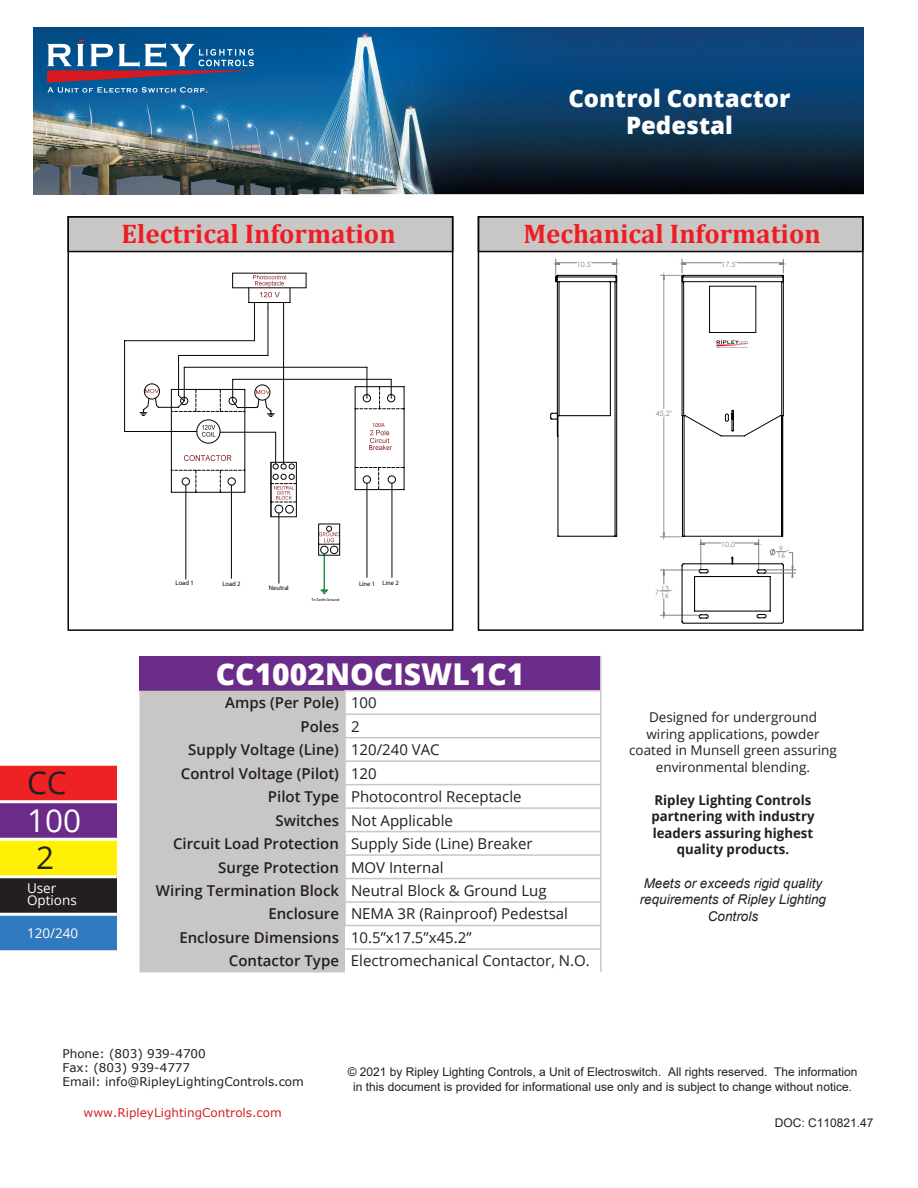
<style>
.page{position:relative;width:918px;height:1188px;background:#fff}
.page>*{position:absolute;margin:0;border:0;box-sizing:border-box;transform-origin:0 0}
.t1{font:31.5px "Open Sans";color:#231f20}
.t2{font:31.5px "Open Sans";color:#fff}
.t3{font:800 30px "Open Sans";color:#fff}
.t4{font:700 27px "Cambria";color:#ee1d23}
.t5{font:800 24px/27px "Open Sans";color:#fff;text-align:center}
.t6{font:600 15px "Open Sans";color:#231f20}
.t7{font:15px "Open Sans";color:#231f20}
.t8{font:13.5px/16.5px "Open Sans";color:#231f20;text-align:center}
.t9{font:700 13.5px/16.5px "Open Sans";color:#231f20;text-align:center}
.t10{font:italic 13.5px/16.5px "Arial";color:#231f20;text-align:center}
.t11{font:13.5px/12px "Open Sans";color:#fff}
.t12{font:12px/14.4px "Arial";color:#231f20;text-align:center}
.t13{font:12px/14.4px "Verdana";color:#221e1f}
.t14{font:12px "Verdana";color:#d1232a}
.t15{font:7.2px/7.4px "Century Gothic";color:#808181}
.t16{font:6.6px "Myriad Pro";color:#040503}
.t17{font:6px "Myriad Pro";color:#8d2122}
.t18{font:4.05px "Myriad Pro";color:#040503}
.s1{font-weight:400}
.s2{font-weight:600}
.s3{font-style:inherit}
</style>
<div class="page">
<img style="left:34px;top:27px;width:830px;height:167px">
<div style="left:68px;top:216px;width:385px;height:36px;background:#c8c7c5;border:2px solid #050604"></div>
<div style="left:68px;top:216px;width:385px;height:415px;border:2px solid #060705"></div>
<div style="left:478px;top:216px;width:386px;height:36px;background:#c8c7c5;border:2px solid #050604"></div>
<div style="left:478px;top:216px;width:386px;height:415px;border:2px solid #060705"></div>
<svg style="left:593px;top:259px;width:24px;height:4px"></svg>
<svg style="left:555px;top:259px;width:22px;height:15px"></svg>
<svg style="left:550px;top:274px;width:234px;height:350px"></svg>
<svg style="left:660px;top:259px;width:133px;height:325px"></svg>
<hr style="left:766px;top:573px;width:30px;height:1px;background:#808181">
<hr style="left:766px;top:569px;width:30px;height:1px;background:#808181">
<hr style="left:684px;top:623px;width:98px;height:1px;background:#040503">
<hr style="left:185px;top:485px;width:1px;height:94px;background:#040503">
<hr style="left:366px;top:483px;width:1px;height:94px;background:#040503">
<hr style="left:391px;top:483px;width:1px;height:94px;background:#040503">
<hr style="left:231px;top:485px;width:1px;height:93px;background:#040503">
<hr style="left:324px;top:554px;width:1px;height:36px;background:#1f8f43">
<svg style="left:321px;top:590px;width:7px;height:4px"></svg>
<hr style="left:278px;top:513px;width:1px;height:70px;background:#040503">
<svg style="left:124px;top:273px;width:281px;height:283px"></svg>
<hr style="left:283px;top:303px;width:1px;height:161px;background:#040503">
<hr style="left:233px;top:273px;width:73px;height:1px;background:#040503">
<div style="left:571px;top:91px;width:222px;height:46px;background:#231f20;opacity:.9"></div>
<div style="left:140px;top:656px;width:461px;height:35px;background:#6b2b89"></div>
<div style="left:140px;top:691px;width:205px;height:281px;background:#c8c7c5"></div>
<hr style="left:600px;top:656px;width:2px;height:34px;background:#c8c7c5">
<hr style="left:344px;top:690px;width:258px;height:1px;background:#c8c7c5">
<hr style="left:344px;top:691px;width:2px;height:22px;background:#c8c7c5">
<hr style="left:600px;top:691px;width:2px;height:22px;background:#c8c7c5">
<hr style="left:344px;top:713px;width:258px;height:2px;background:#c8c7c5">
<hr style="left:344px;top:715px;width:2px;height:22px;background:#c8c7c5">
<hr style="left:600px;top:715px;width:2px;height:22px;background:#c8c7c5">
<hr style="left:344px;top:737px;width:258px;height:1px;background:#c8c7c5">
<hr style="left:344px;top:738px;width:2px;height:22px;background:#c8c7c5">
<hr style="left:600px;top:738px;width:2px;height:22px;background:#c8c7c5">
<hr style="left:344px;top:760px;width:258px;height:2px;background:#c8c7c5">
<hr style="left:344px;top:762px;width:2px;height:22px;background:#c8c7c5">
<hr style="left:600px;top:762px;width:2px;height:22px;background:#c8c7c5">
<hr style="left:344px;top:784px;width:258px;height:1px;background:#c8c7c5">
<hr style="left:344px;top:785px;width:2px;height:22px;background:#c8c7c5">
<hr style="left:600px;top:785px;width:2px;height:22px;background:#c8c7c5">
<hr style="left:344px;top:807px;width:258px;height:2px;background:#c8c7c5">
<hr style="left:344px;top:809px;width:2px;height:22px;background:#c8c7c5">
<hr style="left:600px;top:809px;width:2px;height:22px;background:#c8c7c5">
<hr style="left:344px;top:831px;width:258px;height:1px;background:#c8c7c5">
<hr style="left:344px;top:832px;width:2px;height:22px;background:#c8c7c5">
<hr style="left:600px;top:832px;width:2px;height:22px;background:#c8c7c5">
<hr style="left:344px;top:854px;width:258px;height:2px;background:#c8c7c5">
<hr style="left:344px;top:856px;width:2px;height:22px;background:#c8c7c5">
<hr style="left:600px;top:856px;width:2px;height:22px;background:#c8c7c5">
<hr style="left:344px;top:878px;width:258px;height:1px;background:#c8c7c5">
<hr style="left:344px;top:879px;width:2px;height:22px;background:#c8c7c5">
<hr style="left:600px;top:879px;width:2px;height:22px;background:#c8c7c5">
<hr style="left:344px;top:901px;width:258px;height:2px;background:#c8c7c5">
<hr style="left:344px;top:903px;width:2px;height:22px;background:#c8c7c5">
<hr style="left:600px;top:903px;width:2px;height:22px;background:#c8c7c5">
<hr style="left:344px;top:925px;width:258px;height:1px;background:#c8c7c5">
<hr style="left:600px;top:926px;width:2px;height:22px;background:#c8c7c5">
<hr style="left:345px;top:948px;width:257px;height:2px;background:#c8c7c5">
<hr style="left:600px;top:950px;width:2px;height:22px;background:#c8c7c5">
<div style="left:0;top:764px;width:117px;height:38px;background:#ee2123"></div>
<div style="left:0;top:802px;width:117px;height:37px;background:#6b2b89"></div>
<div style="left:0;top:839px;width:117px;height:38px;background:#fff101"></div>
<div style="left:0;top:877px;width:117px;height:37px;background:#231f20"></div>
<div style="left:0;top:914px;width:117px;height:38px;background:#317abf"></div>
<hr style="left:0;top:913px;width:117px;height:3px;background:#fff">
<hr style="left:0;top:763px;width:117px;height:3px;background:#fff">
<hr style="left:0;top:950px;width:117px;height:3px;background:#fff">
<hr style="left:0;top:875px;width:117px;height:3px;background:#fff">
<hr style="left:0;top:800px;width:117px;height:3px;background:#fff">
<hr style="left:0;top:838px;width:117px;height:3px;background:#fff">
<svg style="left:47px;top:40px;width:207px;height:53px;background:#456b99"></svg>
<h3 class="t5" style="left:569px;top:84px;width:223px">Control Contactor<br>Pedestal</h3>
<h3 class="t4" style="left:122px;top:214px;width:275px">Electrical Information</h3>
<h3 class="t4" style="left:523px;top:215px;width:299px">Mechanical Information</h3>
<p class="t15" style="left:577px;top:260px;width:18px">10.5"</p>
<p class="t15" style="left:722px;top:260px;width:18px">17.5"</p>
<h1 class="t1" style="left:27px;top:761px;width:41px">CC</h1>
<h1 class="t2" style="left:27px;top:799px;width:56px">100</h1>
<h1 class="t1" style="left:36px;top:836px;width:20px">2</h1>
<p class="t11" style="left:27px;top:882px;width:51px">User<br>Options</p>
<p class="t11" style="left:27px;top:927px;width:53px">120/240</p>
<p class="t17" style="left:372px;top:422px;width:14px">100A</p>
<p class="t15" style="left:656px;top:409px;width:18px">45.2"</p>
<p class="t16" style="left:176px;top:579px;width:20px">Load 1</p>
<p class="t16" style="left:222px;top:579px;width:20px">Load 2</p>
<p class="t16" style="left:269px;top:584px;width:21px">Neutral</p>
<p class="t18" style="left:312px;top:597px;width:29px">To Earth Ground</p>
<p class="t16" style="left:359px;top:579px;width:41px">Line 1 Line 2</p>
<h2 class="t3" style="left:216px;top:651px;width:310px">CC1002NOCISWL1C1</h2>
<p class="t6" style="left:225px;top:692px;width:153px">Amps (Per Pole) <span class="s1">100</span></p>
<p class="t6" style="left:300px;top:716px;width:61px">Poles <span class="s1">2</span></p>
<p class="t6" style="left:188px;top:739px;width:253px">Supply Voltage (Line) <span class="s1">120/240 VAC</span></p>
<p class="t6" style="left:181px;top:763px;width:197px">Control Voltage (Pilot) <span class="s1">120</span></p>
<p class="t7" style="left:268px;top:786px;width:255px"><span class="s2">Pilot Type</span> Photocontrol Receptacle</p>
<p class="t7" style="left:276px;top:810px;width:179px"><span class="s2">Switches</span> Not Applicable</p>
<p class="t7" style="left:173px;top:833px;width:361px"><span class="s2">Circuit Load Protection</span> Supply Side (Line) Breaker</p>
<p class="t6" style="left:218px;top:857px;width:227px">Surge Protection <span class="s1">MOV Internal</span></p>
<p class="t6" style="left:156px;top:880px;width:392px">Wiring Termination Block <span class="s1">Neutral Block &amp; Ground Lug</span></p>
<p class="t7" style="left:268px;top:904px;width:301px"><span class="s2">Enclosure</span> NEMA 3R (Rainproof) Pedestsal</p>
<p class="t6" style="left:179px;top:927px;width:294px">Enclosure Dimensions <span class="s1">10.5”x17.5”x45.2”</span></p>
<p class="t7" style="left:229px;top:950px;width:363px"><span class="s2">Contactor Type</span> Electromechanical Contactor, N.O.</p>
<p class="t15" style="left:655px;top:589px;width:6px">7</p>
<p class="t15" style="left:661px;top:585px;width:10px">13<br>16</p>
<p class="t15" style="left:670px;top:589px;width:4px">"</p>
<p class="t15" style="left:721px;top:541px;width:16px">10.0</p>
<p class="t15" style="left:777px;top:544px;width:10px">9<br>16</p>
<p class="t15" style="left:787px;top:548px;width:4px">"</p>
<p class="t8" style="left:629px;top:709px;width:209px">Designed for underground wiring applications, powder coated in Munsell green assuring environmental blending.</p>
<p class="t9" style="left:651px;top:791px;width:165px">Ripley Lighting Controls partnering with industry leaders assuring highest quality products.</p>
<p class="t10" style="left:640px;top:875px;width:188px">Meets or exceeds rigid quality requirements of Ripley Lighting<br>Controls</p>
<p class="t13" style="left:63px;top:1046px;width:243px">Phone: (803) 939-4700<br>Fax: (803) 939-4777<br>Email: info@RipleyLightingControls.com</p>
<p class="t14" style="left:84px;top:1105px;width:200px">www.RipleyLightingControls.com</p>
<p class="t12" style="left:348px;top:1065px;width:511px">© 2021 by Ripley Lighting Controls, a Unit of Electroswitch. All rights reserved. The information in this document is provided <span class="s3">f</span>o<span class="s3">r</span> informational use only and is subject to change without notice.</p>
<p class="t12" style="left:775px;top:1116px;width:100px">DOC: C<span class="s3">1108</span>21.47</p>
</div>
